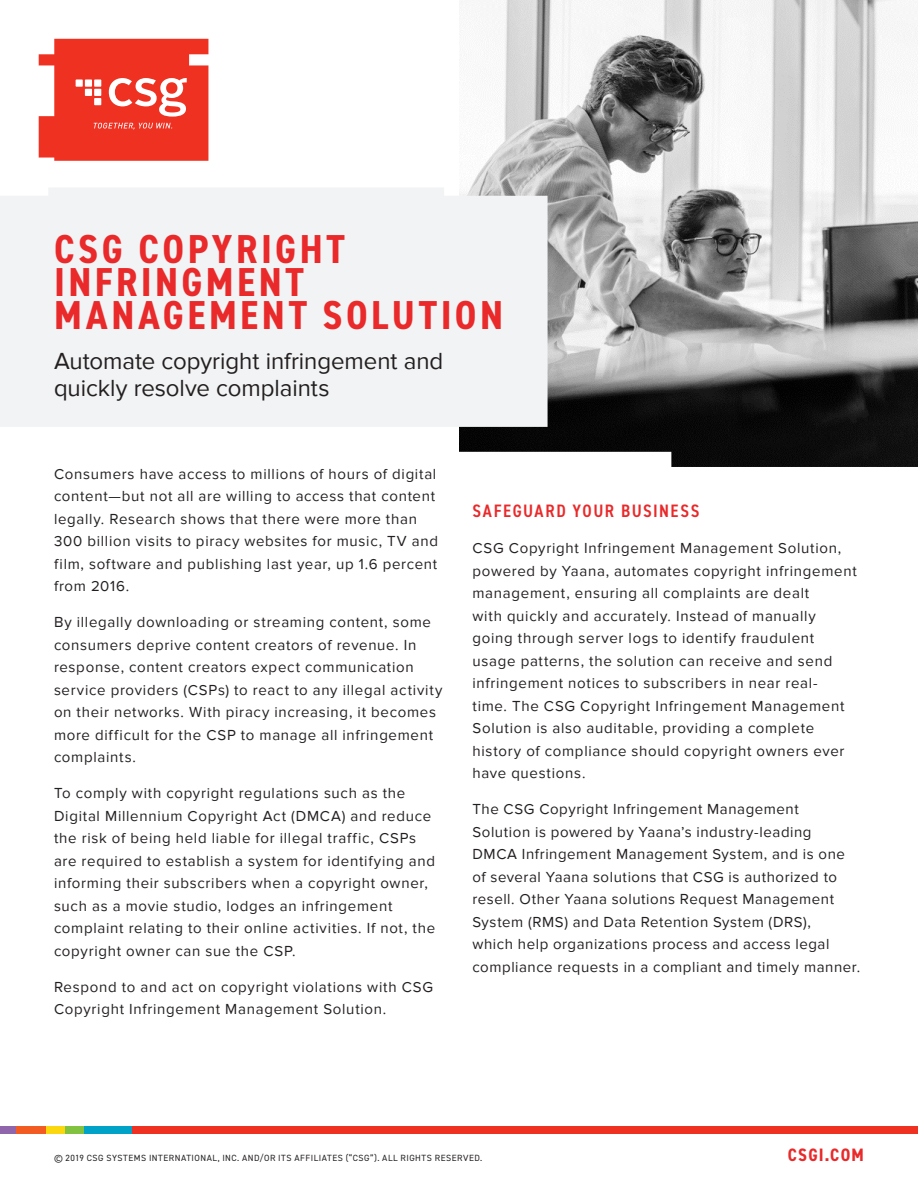
<style>
.page{position:relative;width:918px;height:1188px;background:#fff}
.page>*{position:absolute;margin:0;border:0;box-sizing:border-box;transform-origin:0 0}
.WP-Sm_Title{font:700 condensed 40.5px/33px "DIN2014";letter-spacing:.085em;color:#e9292a}
.WP-Sm_Title-2{font:24px/27px "Proxima Nova";letter-spacing:-.005em;color:#231f20}
.Body{font:600 condensed 18px "DIN2014";letter-spacing:.08em;color:#e9292a}
.t1{font:700 condensed 18px "DIN2014";letter-spacing:.07em;color:#e9292a}
.Body-2{font:15px/22.5px "Proxima Nova";letter-spacing:.045em;color:#231f20}
.t2{font:9px "DIN2014";letter-spacing:.055em;color:#231f20}
</style>
<div class="page">
<img style="left:459px;top:0;width:459px;height:467px">
<div style="left:0;top:188px;width:548px;height:239px;background:#f2f3f4"></div>
<div style="left:0;top:1127px;width:918px;height:7px;background:#ef3122"></div>
<div style="left:83px;top:1127px;width:49px;height:7px;background:#00a3c7"></div>
<div style="left:65px;top:1127px;width:18px;height:7px;background:#81c340"></div>
<div style="left:46px;top:1127px;width:19px;height:7px;background:#fad70f"></div>
<div style="left:15px;top:1127px;width:31px;height:7px;background:#f25b21"></div>
<div style="left:0;top:1127px;width:15px;height:7px;background:#9065ab"></div>
<svg style="left:39px;top:39px;width:169px;height:122px;background:#f14e41"></svg>
<p class="WP-Sm_Title" style="left:54px;top:232px;width:450px">CSG COPYRIGHT<br>INFRINGMENT<br>MANAGEMENT SOLUTION</p>
<p class="WP-Sm_Title-2" style="left:54px;top:348px;width:391px">Automate copyright infringement and quickly resolve complaints</p>
<p class="Body-2" style="left:54px;top:463px;width:386px">Consumers have access to millions of hours of digital content—but not all are willing to access that content legally. Research shows that there were more than 300 billion visits to piracy websites for music, TV and film, software and publishing last year, up 1.6 percent from 2016.</p>
<p class="Body-2" style="left:54px;top:611px;width:390px">By illegally downloading or streaming content, some consumers deprive content creators of revenue. In response, content creators expect communication service providers (CSPs) to react to any illegal activity on their networks. With piracy increasing, it becomes more difficult for the CSP to manage all infringement complaints.</p>
<p class="Body-2" style="left:54px;top:782px;width:383px">To comply with copyright regulations such as the Digital Millennium Copyright Act (DMCA) and reduce the risk of being held liable for illegal traffic, CSPs are required to establish a system for identifying and informing their subscribers when a copyright owner, such as a movie studio, lodges an infringement complaint relating to their online activities. If not, the copyright owner can sue the CSP.</p>
<p class="Body-2" style="left:54px;top:976px;width:381px">Respond to and act on copyright violations with CSG<br>Copyright Infringement Management Solution.</p>
<p class="Body" style="left:473px;top:499px;width:228px">SAFEGUARD YOUR BUSINESS</p>
<p class="Body-2" style="left:472px;top:537px;width:386px">CSG Copyright Infringement Management Solution, powered by Yaana, automates copyright infringement management, ensuring all complaints are dealt<br>with quickly and accurately. Instead of manually going through server logs to identify fraudulent usage patterns, the solution can receive and send infringement notices to subscribers in near real-<br>time. The CSG Copyright Infringement Management Solution is also auditable, providing a complete history of compliance should copyright owners ever have questions.</p>
<p class="Body-2" style="left:472px;top:798px;width:389px">The CSG Copyright Infringement Management Solution is powered by Yaana’s industry-leading<br>DMCA Infringement Management System, and is one of several Yaana solutions that CSG is authorized to resell. Other Yaana solutions Request Management System (RMS) and Data Retention System (DRS),<br>which help organizations process and access legal compliance requests in a compliant and timely manner.</p>
<p class="t2" style="left:54px;top:1152px;width:430px">© 2019 CSG SYSTEMS INTERNATIONAL, INC. AND/OR ITS AFFILIATES (“CSG”). ALL RIGHTS RESERVED.</p>
<p class="t1" style="left:788px;top:1143px;width:78px">CSGI.COM</p>
</div>
